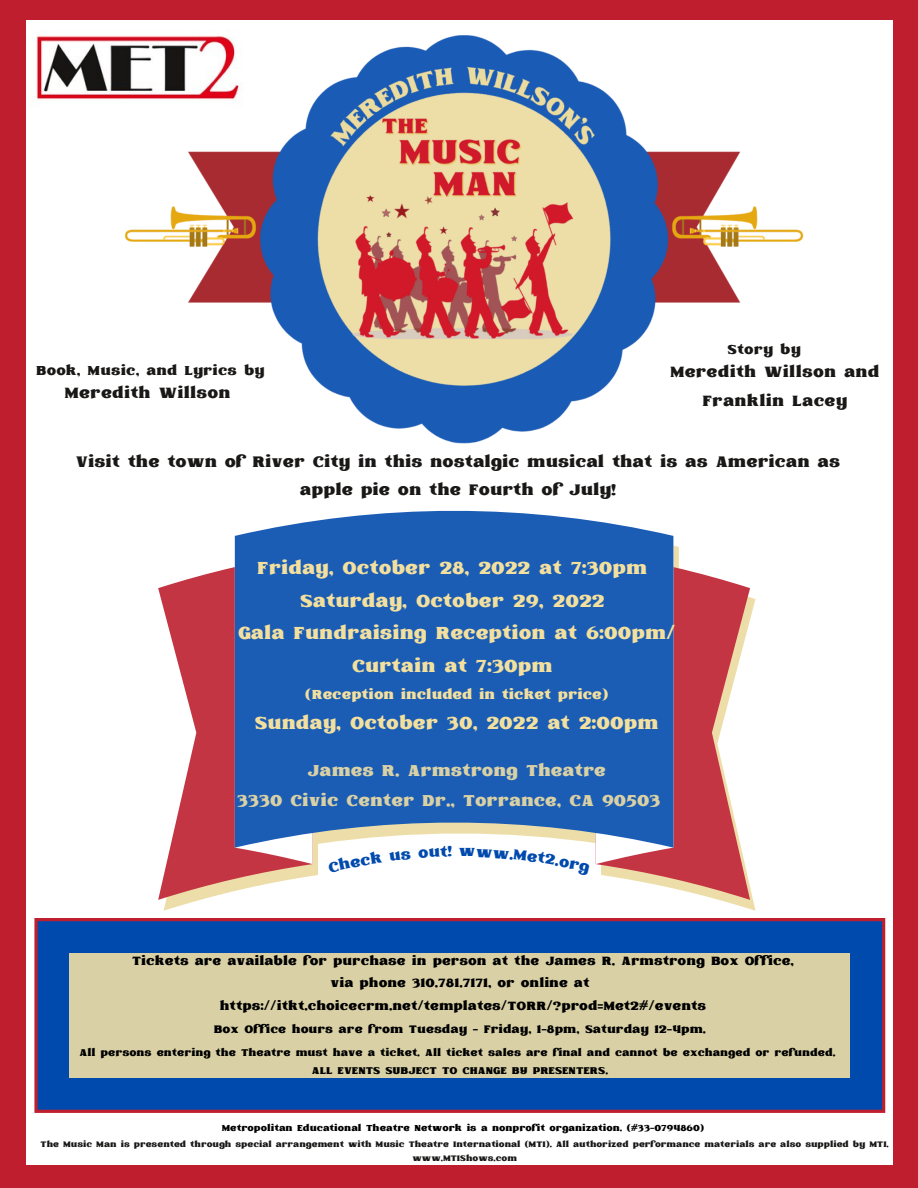
<style>
.page{position:relative;width:918px;height:1188px;background:#be1e2d}
.page>*{position:absolute;margin:0;border:0;box-sizing:border-box;transform-origin:0 0}
.t1{font:700 24px/32.7px "Jorick";color:#f3e09e;text-align:center}
.t2{font:700 21.75px/29.2px "Jorick";color:#d9d1a5}
.t3{font:700 21px/28.2px "Jorick";color:#191817;text-align:center}
.t4{font:700 20.55px/28.2px "Jorick";letter-spacing:.01em;color:#191817;text-align:center}
.t5{font:700 19.5px "Jorick";color:#004aad}
.t6{font:700 18px "Jorick";color:#f3e09e}
.t7{font:700 17.85px "Jorick";letter-spacing:.01em;color:#191817}
.t8{font:700 16.5px/22.5px "Jorick";color:#000;text-align:center}
.t9{font:700 15px "Jorick";color:#000}
.t10{font:700 13.5px/18px "Jorick";color:#000;text-align:center}
.t11{font:700 12px "Jorick";color:#000}
.t12{font:700 10.95px/14.7px "Jorick";color:#191817;text-align:center}
</style>
<div class="page">
<div style="left:27px;top:21px;width:866px;height:1144px;background:#fff"></div>
<svg style="left:596px;top:552px;width:154px;height:348px;fill:#c43543"></svg>
<svg style="left:596px;top:848px;width:77px;height:16px"></svg>
<svg style="left:158px;top:552px;width:155px;height:348px;fill:#c43543"></svg>
<svg style="left:235px;top:848px;width:78px;height:16px"></svg>
<svg style="left:235px;top:511px;width:438px;height:337px;background:#2b68b8"></svg>
<img style="left:35px;top:35px;width:47px;height:65px">
<svg style="left:34px;top:918px;width:851px;height:195px;background:#1547a0"></svg>
<div style="left:70px;top:954px;width:780px;height:124px;background:#d9d1a5"></div>
<img style="left:82px;top:35px;width:722px;height:409px">
<svg style="left:418px;top:846px;width:29px;height:2px"></svg>
<p class="t7" style="left:36px;top:362px;width:230px">Book, Music, and Lyrics by</p>
<p class="t4" style="left:64px;top:379px;width:168px">Meredith Willson</p>
<p class="t7" style="left:727px;top:341px;width:75px">Story by</p>
<p class="t4" style="left:670px;top:358px;width:211px">Meredith Willson and<br>Franklin Lacey</p>
<p class="t3" style="left:76px;top:447px;width:766px">Visit the town of River City in this nostalgic musical that is as American as apple pie on the Fourth of July!</p>
<h1 class="t1" style="left:238px;top:552px;width:439px">Friday, October 28, 2022 at 7:30pm<br>Saturday, October 29, 2022<br>Gala Fundraising Reception at 6:00pm/<br>Curtain at 7:30pm</h1>
<p class="t6" style="left:305px;top:686px;width:305px">(Reception included in ticket price)</p>
<h1 class="t1" style="left:255px;top:707px;width:405px">Sunday, October 30, 2022 at 2:00pm</h1>
<h2 class="t2" style="left:237px;top:756px;width:425px;text-indent:70px">James R. Armstrong Theatre<br>3330 Civic Center Dr., Torrance, CA 90503</h2>
<p class="t5" style="left:447px;top:843px;width:30px">! w</p>
<p class="t8" style="left:132px;top:949px;width:663px">Tickets are available for purchase in person at the James R. Armstrong Box Office, via phone 310.781.7171, or online at https://itkt.choicecrm.net/templates/TORR/?prod=Met2#/events</p>
<p class="t9" style="left:214px;top:1023px;width:494px">Box Office hours are from Tuesday - Friday, 1-8pm, Saturday 12-4pm.</p>
<p class="t10" style="left:79px;top:1043px;width:758px">All persons entering the Theatre must have a ticket. All ticket sales are final and cannot be exchanged or refunded.<br>ALL EVENTS SUBJECT TO CHANGE BY PRESENTERS.</p>
<p class="t11" style="left:222px;top:1122px;width:484px">Metropolitan Educational Theatre Network is a nonprofit organization. (#33-0794860)</p>
<p class="t12" style="left:41px;top:1137px;width:850px">The Music Man is presented through special arrangement with Music Theatre International (MTI). All authorized performance materials are also supplied by MTI. www.MTIShows.com</p>
</div>
